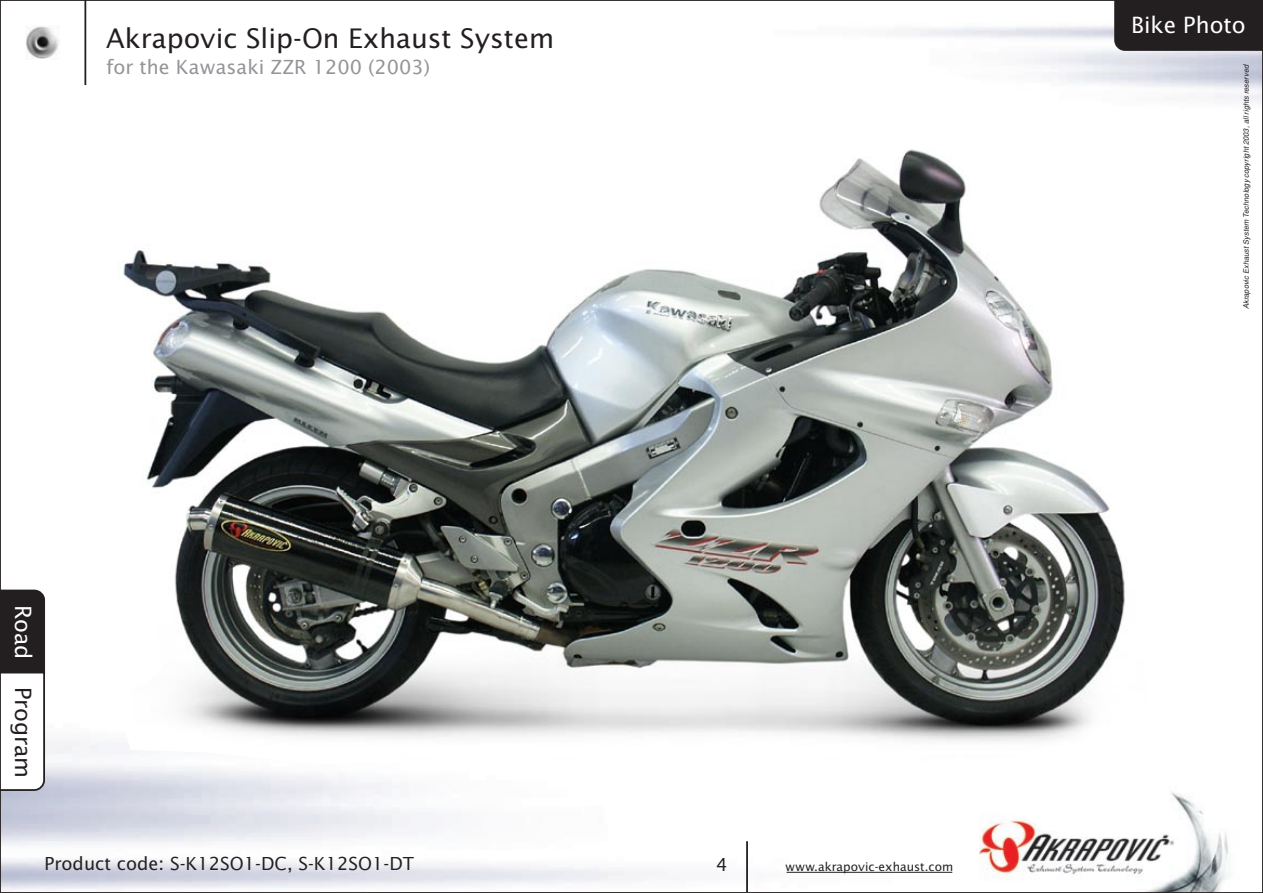
<style>
.page{position:relative;width:1263px;height:893px;background:#fff}
.page>*{position:absolute;margin:0;border:0;box-sizing:border-box;transform-origin:0 0}
.t1{font:27px "Lucida Sans M";color:#231f20}
.t2{font:22.5px "Lucida Sans M";color:#231f20}
.Lucida_-12{font:22.5px "Lucida Sans M";color:#fff}
.t3{font:19.5px "Lucida Sans M";color:#939598}
.t4{font:18px "Lucida Sans M";color:#231f20}
.t5{font:12px "Lucida Sans M";color:#231f20}
.t6{font:italic 7.5px "Helvetica M";color:#231f20}
.s1{color:#fff}
</style>
<div class="page">
<img style="left:980px;top:792px;width:248px;height:100px">
<img style="left:25px;top:26px;width:35px;height:34px">
<hr style="left:84px;top:0;width:2px;height:85px;background:#231f20">
<hr style="left:746px;top:841px;width:2px;height:51px;background:#231f20">
<img style="left:886px;top:26px;width:376px;height:77px">
<hr style="left:0;top:0;width:1263px;height:1px;background:#231f20">
<hr style="left:0;top:892px;width:1263px;height:1px;background:#231f20">
<hr style="left:1262px;top:0;width:1px;height:893px;background:#231f20">
<hr style="left:786px;top:872px;width:166px;height:1px;background:#231f20">
<svg style="left:1px;top:590px;width:44px;height:201px"></svg>
<hr style="left:0;top:0;width:1px;height:893px;background:#231f20">
<div style="left:1114px;top:1px;width:148px;height:49px;background:#231f20"></div>
<img style="left:112px;top:149px;width:1013px;height:621px">
<p class="Lucida_-12" style="left:1131px;top:11px;width:116px">Bike Photo</p>
<h1 class="t1" style="left:106px;top:22px;width:449px">Akrapovic Slip-On Exhaust System</h1>
<h3 class="t3" style="left:106px;top:55px;width:325px">for the Kawasaki ZZR 1200 (2003)</h3>
<p class="t6" style="left:1242px;top:309px;width:246px;rotate:-90deg">Akrapovic Exhaust System Technology copyright 2003, all rights reserved</p>
<h2 class="t2" style="left:37px;top:604px;width:175px;rotate:90deg"><span class="s1">Road</span> Program</h2>
<h3 class="t4" style="left:45px;top:852px;width:371px">Product code: S-K12SO1-DC, S-K12SO1-DT</h3>
<h3 class="t4" style="left:716px;top:854px;width:13px">4</h3>
<h3 class="t5" style="left:785px;top:859px;width:170px">www.akrapovic-exhaust.com</h3>
</div>
